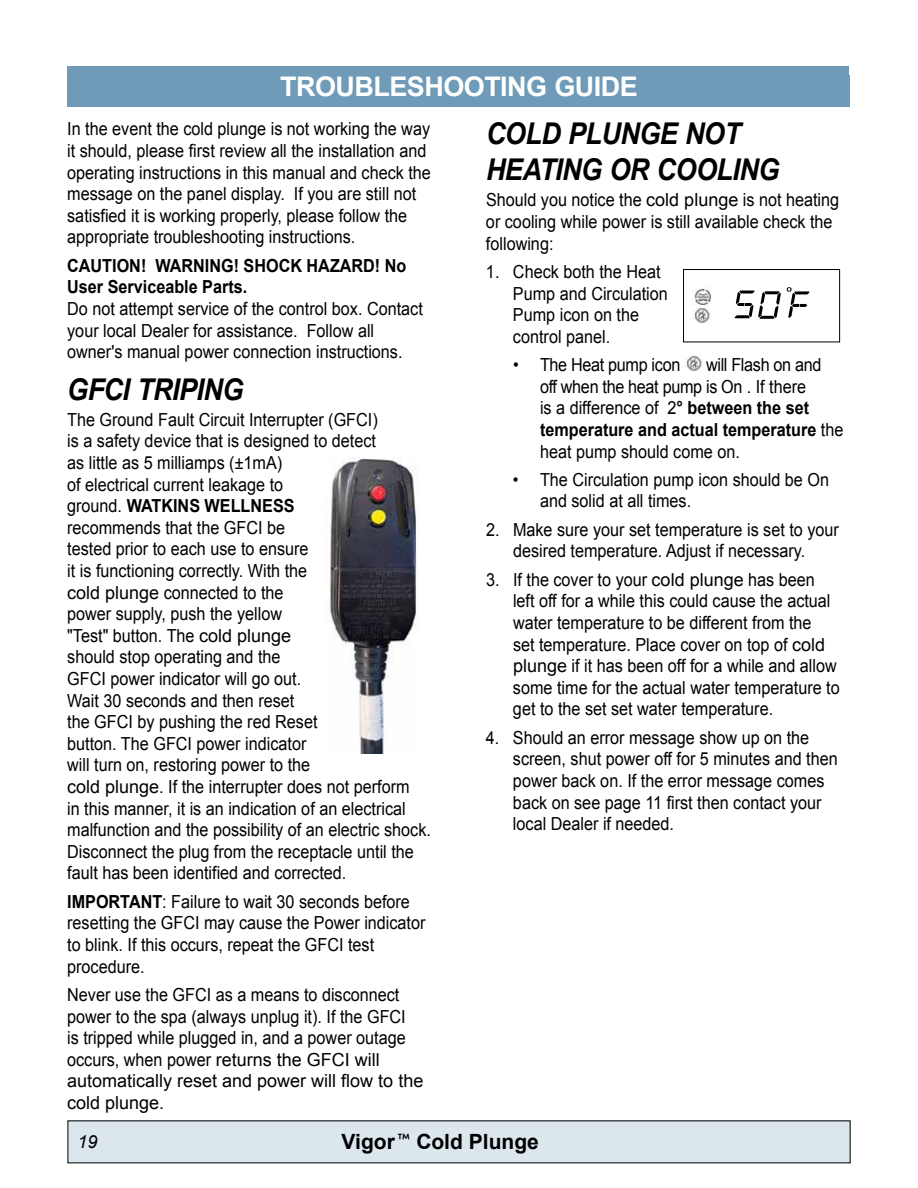
<style>
.page{position:relative;width:918px;height:1188px;background:#fff}
.page>*{position:absolute;margin:0;border:0;box-sizing:border-box;transform-origin:0 0}
.t1{font:italic 700 30px/36px "Arial";letter-spacing:-.02em;color:#000;scale:.9 1}
.t2{font:700 27px "Arial";letter-spacing:-.02em;color:#fff}
.t3{font:700 21px "Arial";color:#000}
.t4{font:18px/21.6px "Arial";color:#000;scale:.9 1}
.t5{font:700 18px/21.6px "Arial";color:#000;scale:.9 1}
.t6{font:18px "Arial";letter-spacing:-.02em;color:#000;scale:.9 1}
.t7{font:italic 18px "Arial";color:#000}
.s1{font-weight:700}
</style>
<div class="page">
<div style="left:68px;top:1121px;width:782px;height:42px;background:#dbe6ed"></div>
<div style="left:68px;top:66px;width:781px;height:41px;background:#6f9bb8"></div>
<img style="left:686px;top:356px;width:16px;height:15px">
<img style="left:330px;top:458px;width:88px;height:296px">
<div style="left:683px;top:269px;width:157px;height:73px;border:1px solid #000"></div>
<svg style="left:787px;top:287px;width:23px;height:31px"></svg>
<svg style="left:735px;top:291px;width:46px;height:28px"></svg>
<img style="left:694px;top:289px;width:17px;height:34px">
<h2 class="t2" style="left:280px;top:69px;width:359px">TROUBLESHOOTING GUIDE</h2>
<p class="t4" style="left:67px;top:119px;width:406px">In the event the cold plunge is not working the way it should, please first review all the installation and operating instructions in this manual and check the message on the panel display. If you are still not satisfied it is working properly, please follow the appropriate troubleshooting instructions.</p>
<p class="t5" style="left:67px;top:255px;width:378px">CAUTION! WARNING! SHOCK HAZARD! No<br>User Serviceable Parts.</p>
<p class="t4" style="left:67px;top:298px;width:397px">Do not attempt service of the control box. Contact your local Dealer for assistance. Follow all owner's manual power connection instructions.</p>
<h1 class="t1" style="left:67px;top:372px;width:197px">GFCI TRIPING</h1>
<p class="t4" style="left:67px;top:409px;width:406px">The Ground Fault Circuit Interrupter (GFCI)<br>is a safety device that is designed to detect<br>as little as 5 milliamps (±1mA)<br>of electrical current leakage to<br>ground. <span class="s1">WATKINS WELLNESS<br></span>recommends that the GFCI be<br>tested prior to each use to ensure<br>it is functioning correctly. With the<br>cold plunge connected to the<br>power supply, push the yellow<br>"Test" button. The cold plunge<br>should stop operating and the<br>GFCI power indicator will go out.<br>Wait 30 seconds and then reset<br>the GFCI by pushing the red Reset<br>button. The GFCI power indicator<br>will turn on, restoring power to the<br>cold plunge. If the interrupter does not perform<br>in this manner, it is an indication of an electrical malfunction and the possibility of an electric shock.<br>Disconnect the plug from the receptacle until the fault has been identified and corrected.</p>
<p class="t4" style="left:67px;top:891px;width:400px"><span class="s1">IMPORTANT</span>: Failure to wait 30 seconds before resetting the GFCI may cause the Power indicator to blink. If this occurs, repeat the GFCI test procedure.</p>
<p class="t4" style="left:67px;top:984px;width:397px">Never use the GFCI as a means to disconnect power to the spa (always unplug it). If the GFCI<br>is tripped while plugged in, and a power outage occurs, when power returns the GFCI will automatically reset and power will flow to the cold plunge.</p>
<h1 class="t1" style="left:486px;top:117px;width:327px">COLD PLUNGE NOT<br>HEATING OR COOLING</h1>
<p class="t4" style="left:486px;top:189px;width:394px">Should you notice the cold plunge is not heating or cooling while power is still available check the following:</p>
<p class="t4" style="left:513px;top:261px;width:174px;text-indent:-27px">1. Check both the Heat<br>Pump and Circulation<br>Pump icon on the control panel.</p>
<p class="t6" style="left:513px;top:353px;width:187px">• The Heat pump icon</p>
<p class="t4" style="left:540px;top:354px;width:339px;text-indent:166px">will Flash on and<br>off when the heat pump is On . If there<br>is a difference of 2<span class="s1">° between the set temperature and actual temperature</span> the heat pump should come on.</p>
<p class="t4" style="left:540px;top:469px;width:323px;text-indent:-27px">• The Circulation pump icon should be On and solid at all times.</p>
<p class="t4" style="left:486px;top:519px;width:394px;text-align:center">2. Make sure your set temperature is set to your desired temperature. Adjust if necessary.</p>
<p class="t4" style="left:513px;top:569px;width:365px;text-indent:-27px">3. If the cover to your cold plunge has been left off for a while this could cause the actual water temperature to be different from the<br>set temperature. Place cover on top of cold plunge if it has been off for a while and allow some time for the actual water temperature to get to the set set water temperature.</p>
<p class="t4" style="left:513px;top:727px;width:362px;text-indent:-27px">4. Should an error message show up on the screen, shut power off for 5 minutes and then power back on. If the error message comes back on see page 11 first then contact your local Dealer if needed.</p>
<p class="t7" style="left:78px;top:1130px;width:22px">19</p>
<p class="t3" style="left:342px;top:1128px;width:199px">Vigor <sup>™</sup> Cold Plunge</p>
</div>
